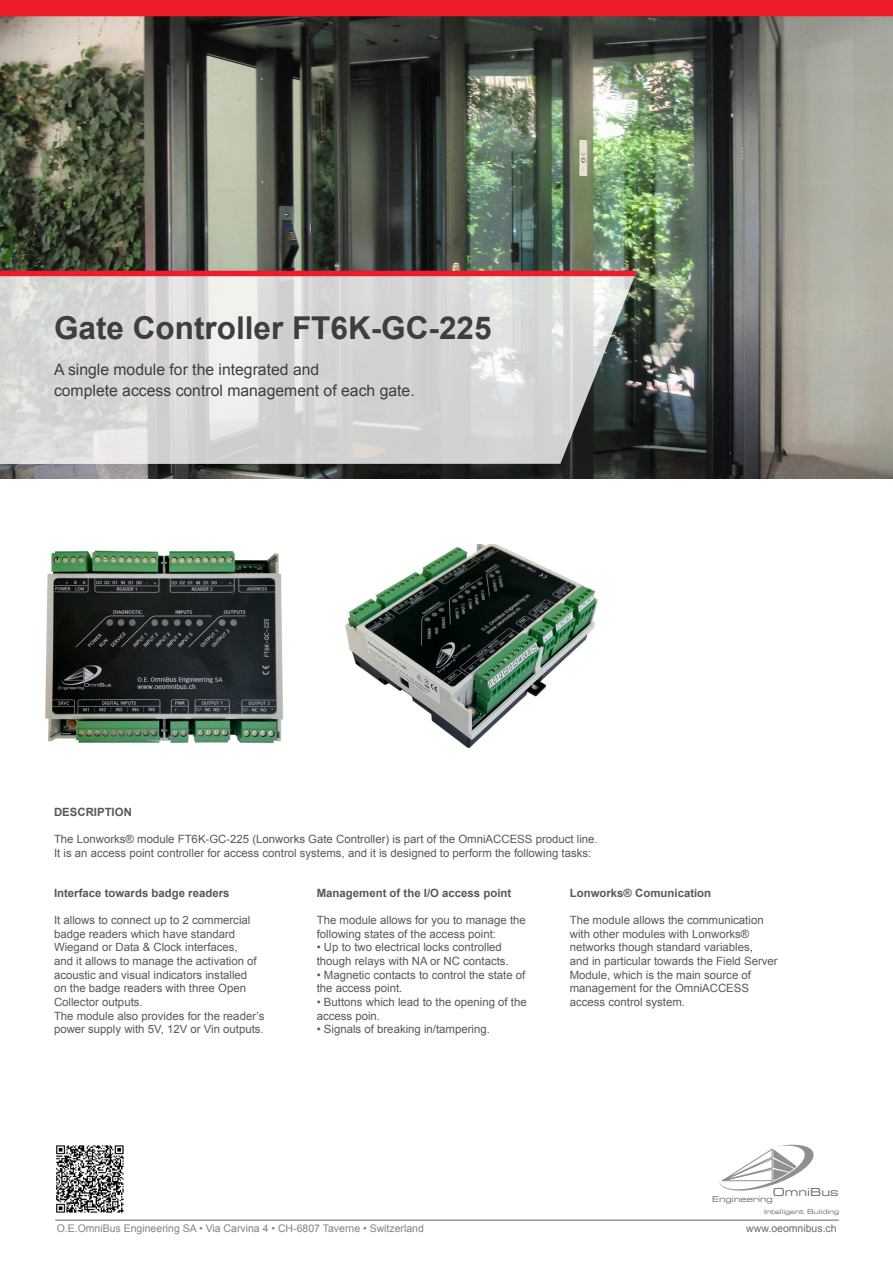
<style>
.page{position:relative;width:893px;height:1263px;background:#fff}
.page>*{position:absolute;margin:0;border:0;box-sizing:border-box;transform-origin:0 0}
.t1{font:700 31.5px "Arial";color:#3e3e3f}
.t2{font:15.75px "Arial";color:#3e3e3f}
.t3{font:11.4px/13.6px "Arial";color:#57585a}
.t4{font:700 11.4px "Arial";color:#57585a}
.t5{font:11.1px "Eurostile LT Std Ex 2";color:#636366}
.t6{font:10.5px "Arial";color:#808285}
.t7{font:10.5px "Arial";color:#6c6d70}
.t8{font:8.1px "Eurostile LT Std Ex 2";color:#636366}
.t9{font:6.45px "Eurostile LT Std Ex 2";color:#636366}
</style>
<div class="page">
<img style="left:0;top:16px;width:893px;height:463px">
<div style="left:0;top:0;width:893px;height:16px;background:#ee1b2d"></div>
<svg style="left:0;top:276px;width:636px;height:188px;background:#cdcecd"></svg>
<div style="left:0;top:271px;width:637px;height:5px;background:#ee1b2d"></div>
<img style="left:45px;top:550px;width:238px;height:194px">
<img style="left:345px;top:545px;width:253px;height:203px">
<hr style="left:55px;top:1220px;width:784px;height:1px;background:#636366">
<img style="left:56px;top:1145px;width:68px;height:68px">
<svg style="left:719px;top:1144px;width:95px;height:47px"></svg>
<p class="t1" style="left:54px;top:306px;width:439px">Gate Controller FT6K-GC-225</p>
<p class="t2" style="left:54px;top:359px;width:267px">A single module for the integrated and</p>
<p class="t2" style="left:54px;top:380px;width:362px">complete access control management of each gate.</p>
<p class="t4" style="left:54px;top:804px;width:79px">DESCRIPTION</p>
<p class="t3" style="left:54px;top:832px;width:545px">The Lonworks® module FT6K-GC-225 (Lonworks Gate Controller) is part of the OmniACCESS product line.</p>
<p class="t3" style="left:54px;top:846px;width:539px">It is an access point controller for access control systems, and it is designed to perform the following tasks:</p>
<p class="t4" style="left:54px;top:885px;width:177px">Interface towards badge readers</p>
<p class="t3" style="left:54px;top:913px;width:204px">It allows to connect up to 2 commercial badge readers which have standard Wiegand or Data &amp; Clock interfaces, and it allows to manage the activation of acoustic and visual indicators installed on the badge readers with three Open Collector outputs.</p>
<p class="t3" style="left:54px;top:1009px;width:212px">The module also provides for the reader’s power supply with 5V, 12V or Vin outputs.</p>
<p class="t4" style="left:570px;top:885px;width:143px">Lonworks® Comunication</p>
<p class="t3" style="left:570px;top:913px;width:195px">The module allows the communication with other modules with Lonworks® networks though standard variables,</p>
<p class="t3" style="left:570px;top:954px;width:209px">and in particular towards the Field Server<br>Module, which is the main source of management for the OmniACCESS access control system.</p>
<p class="t4" style="left:317px;top:885px;width:196px">Management of the I/O access point</p>
<p class="t3" style="left:317px;top:913px;width:211px">The module allows for you to manage the following states of the access point:</p>
<p class="t3" style="left:317px;top:940px;width:193px">• Up to two electrical locks controlled though relays with NA or NC contacts.</p>
<p class="t3" style="left:317px;top:968px;width:210px">• Magnetic contacts to control the state of the access point.</p>
<p class="t3" style="left:317px;top:995px;width:211px">• Buttons which lead to the opening of the access poin.</p>
<p class="t3" style="left:317px;top:1023px;width:175px">• Signals of breaking in/tampering.</p>
<p class="t5" style="left:773px;top:1184px;width:67px">OmniBus</p>
<p class="t8" style="left:712px;top:1193px;width:62px">Engineering</p>
<p class="t9" style="left:764px;top:1207px;width:77px">Intelligent Building</p>
<p class="t6" style="left:57px;top:1222px;width:369px">O.E.OmniBus Engineering SA • Via Carvina 4 • CH-6807 Taverne • Switzerland</p>
<p class="t7" style="left:746px;top:1222px;width:92px">www.oeomnibus.ch</p>
</div>
